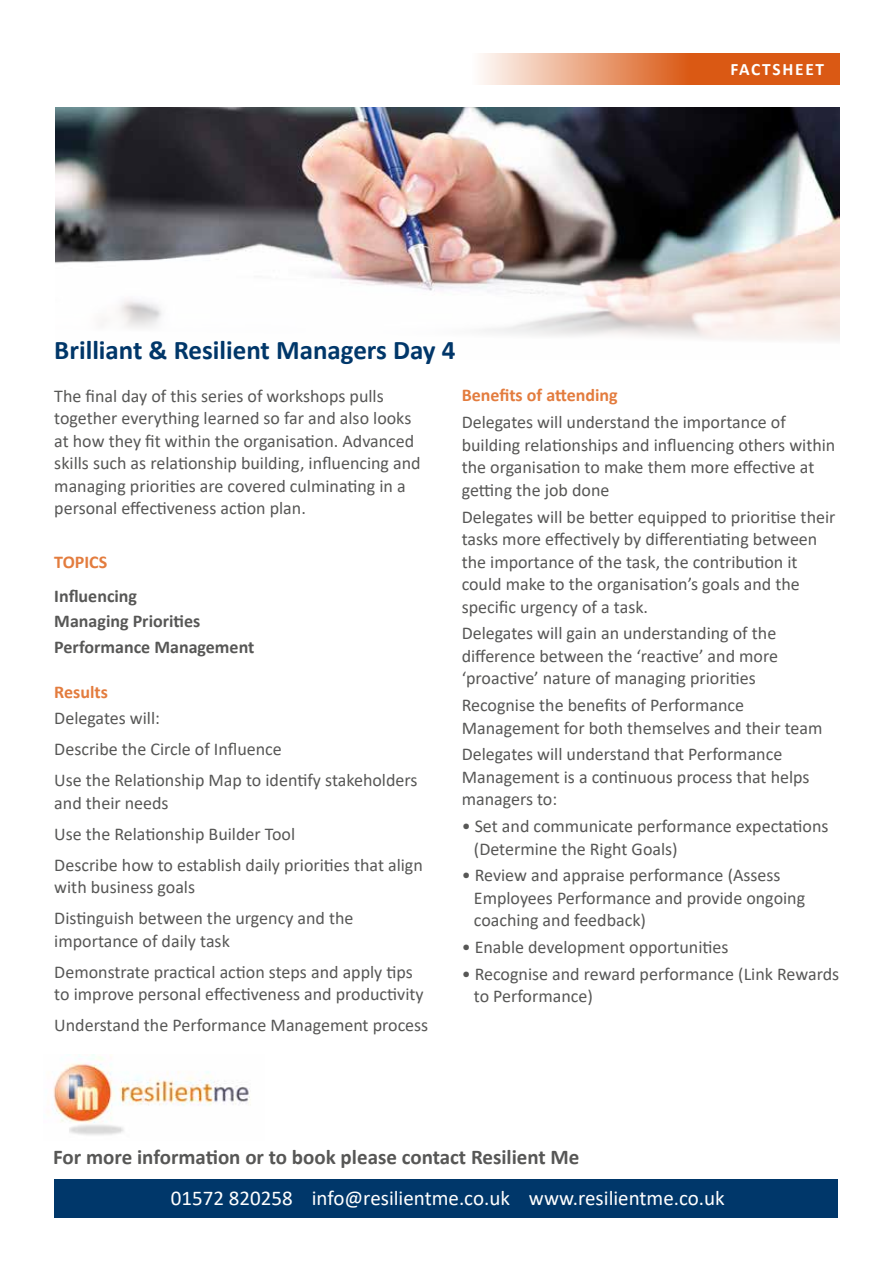
<style>
.page{position:relative;width:893px;height:1263px;background:#fff}
.page>*{position:absolute;margin:0;border:0;box-sizing:border-box;transform-origin:0 0}
.t1{font:700 27px "Calibri";color:#00376a}
.t2{font:21px "Calibri";color:#fff}
.t3{font:700 21px "Calibri";color:#575756}
.t4{font:18px/22.5px "Calibri";color:#575756}
.t5{font:700 18px/25.5px "Calibri";color:#575756}
.t6{font:700 18px "Calibri";color:#e37c3e}
.t7{font:700 17.4px "Calibri";letter-spacing:.1em;color:#fff}
</style>
<div class="page">
<div style="left:54px;top:1179px;width:783px;height:38px;background:#00376a"></div>
<svg style="left:480px;top:54px;width:359px;height:31px;background:#e48755"></svg>
<img style="left:52px;top:1054px;width:199px;height:81px">
<img style="left:55px;top:107px;width:784px;height:234px">
<p class="t7" style="left:730px;top:57px;width:95px">FACTSHEET</p>
<h1 class="t1" style="left:54px;top:331px;width:403px">Brilliant &amp; Resilient Managers Day 4</h1>
<p class="t4" style="left:54px;top:384px;width:368px">The final day of this series of workshops pulls together everything learned so far and also looks at how they fit within the organisation. Advanced skills such as relationship building, influencing and managing priorities are covered culminating in a personal effectiveness action plan.</p>
<p class="t6" style="left:54px;top:549px;width:55px">TOPICS</p>
<p class="t5" style="left:54px;top:583px;width:202px">Influencing<br>Managing Priorities<br>Performance Management</p>
<p class="t6" style="left:54px;top:679px;width:55px">Results</p>
<p class="t4" style="left:54px;top:702px;width:365px;line-height:31px">Delegates will:<br>Describe the Circle of Influence<br>Use the Relationship Map to identify stakeholders</p>
<p class="t4" style="left:54px;top:787px;width:370px;line-height:31px">and their needs<br>Use the Relationship Builder Tool<br>Describe how to establish daily priorities that align</p>
<p class="t4" style="left:54px;top:871px;width:301px;line-height:31px">with business goals<br>Distinguish between the urgency and the</p>
<p class="t4" style="left:54px;top:925px;width:360px;line-height:31px">importance of daily task<br>Demonstrate practical action steps and apply tips</p>
<p class="t4" style="left:54px;top:978px;width:375px;line-height:31px">to improve personal effectiveness and productivity<br>Understand the Performance Management process</p>
<p class="t6" style="left:462px;top:383px;width:157px">Benefits of attending</p>
<p class="t4" style="left:462px;top:411px;width:375px">Delegates will understand the importance of building relationships and influencing others within the organisation to make them more effective at getting the job done</p>
<p class="t4" style="left:462px;top:505px;width:375px">Delegates will be better equipped to prioritise their tasks more effectively by differentiating between the importance of the task, the contribution it could make to the organisation’s goals and the specific urgency of a task.</p>
<p class="t4" style="left:462px;top:622px;width:318px;text-align:justify">Delegates will gain an understanding of the difference between the ‘reactive’ and more ‘proactive’ nature of managing priorities</p>
<p class="t4" style="left:462px;top:693px;width:362px">Recognise the benefits of Performance<br>Management for both themselves and their team</p>
<p class="t4" style="left:462px;top:743px;width:349px">Delegates will understand that Performance<br>Management is a continuous process that helps managers to:</p>
<p class="t4" style="left:474px;top:814px;width:356px;text-indent:-12px">• Set and communicate performance expectations (Determine the Right Goals)</p>
<p class="t4" style="left:474px;top:863px;width:333px;text-indent:-12px">• Review and appraise performance (Assess<br>Employees Performance and provide ongoing coaching and feedback)</p>
<p class="t4" style="left:462px;top:935px;width:268px">• Enable development opportunities</p>
<p class="t4" style="left:474px;top:962px;width:367px;text-indent:-12px">• Recognise and reward performance (Link Rewards to Performance)</p>
<p class="t3" style="left:53px;top:1142px;width:528px">For more information or to book please contact Resilient Me</p>
<p class="t2" style="left:171px;top:1184px;width:555px">01572 820258 info@resilientme.co.uk www.resilientme.co.uk</p>
</div>
